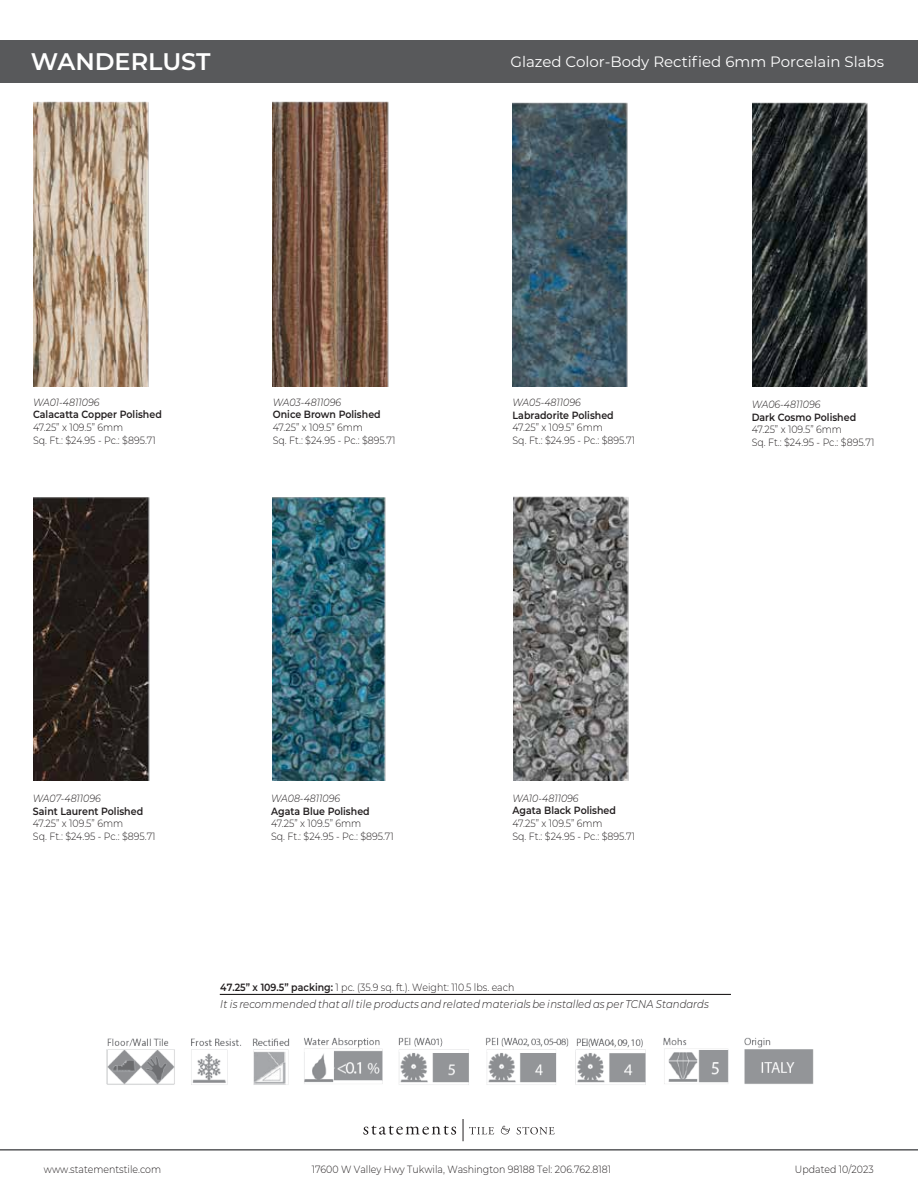
<style>
.page{position:relative;width:918px;height:1188px;background:#fff}
.page>*{position:absolute;margin:0;border:0;box-sizing:border-box;transform-origin:0 0}
.t1{font:600 24px "Montserrat";color:#fff}
.t2{font:15px "Montserrat";color:#fff}
.t3{font:italic 300 11.25px "Montserrat";letter-spacing:.005em;color:#231f20;scale:.9 1}
.t4{font:300 10.5px/12.6px "Montserrat";color:#231f20;scale:.9 1}
.t5{font:600 10.5px "Montserrat";color:#231f20;scale:.9 1}
.t6{font:italic 300 10.5px "Montserrat";color:#231f20;scale:.9 1}
.s1{font-weight:600}
</style>
<div class="page">
<div style="left:0;top:40px;width:918px;height:43px;background:#58595b"></div>
<hr style="left:0;top:1149px;width:918px;height:2px;background:#58595b">
<svg style="left:363px;top:1126px;width:93px;height:9px"></svg>
<svg style="left:501px;top:1126px;width:9px;height:8px"></svg>
<svg style="left:517px;top:1127px;width:38px;height:7px"></svg>
<svg style="left:463px;top:1119px;width:31px;height:22px"></svg>
<hr style="left:220px;top:994px;width:511px;height:1px;background:#221f1f">
<img style="left:33px;top:101px;width:116px;height:285px">
<img style="left:273px;top:101px;width:116px;height:285px">
<img style="left:513px;top:102px;width:115px;height:285px">
<img style="left:753px;top:102px;width:115px;height:285px">
<img style="left:34px;top:497px;width:116px;height:284px">
<img style="left:272px;top:497px;width:114px;height:284px">
<img style="left:513px;top:496px;width:116px;height:285px">
<img style="left:106px;top:1037px;width:708px;height:48px">
<h1 class="t1" style="left:31px;top:44px;width:181px">WANDERLUST</h1>
<h2 class="t2" style="left:510px;top:51px;width:375px">Glazed Color-Body Rectified 6mm Porcelain Slabs</h2>
<p class="t6" style="left:33px;top:395px;width:75px">WA01-4811096</p>
<p class="t5" style="left:33px;top:407px;width:145px">Calacatta Copper Polished</p>
<p class="t4" style="left:33px;top:421px;width:138px">47.25” x 109.5” 6mm<br>Sq. Ft.: $24.95 - Pc.: $895.71</p>
<p class="t6" style="left:273px;top:395px;width:77px">WA03-4811096</p>
<p class="t5" style="left:273px;top:407px;width:121px">Onice Brown Polished</p>
<p class="t4" style="left:273px;top:421px;width:138px">47.25” x 109.5” 6mm<br>Sq. Ft.: $24.95 - Pc.: $895.71</p>
<p class="t6" style="left:513px;top:395px;width:77px">WA05-4811096</p>
<p class="t5" style="left:513px;top:407px;width:114px">Labradorite Polished</p>
<p class="t4" style="left:513px;top:421px;width:138px">47.25” x 109.5” 6mm<br>Sq. Ft.: $24.95 - Pc.: $895.71</p>
<p class="t6" style="left:752px;top:397px;width:78px">WA06-4811096</p>
<p class="t5" style="left:752px;top:409px;width:118px">Dark Cosmo Polished</p>
<p class="t4" style="left:752px;top:423px;width:138px">47.25” x 109.5” 6mm<br>Sq. Ft.: $24.95 - Pc.: $895.71</p>
<p class="t6" style="left:33px;top:791px;width:77px">WA07-4811096</p>
<p class="t5" style="left:33px;top:804px;width:124px">Saint Laurent Polished</p>
<p class="t4" style="left:33px;top:817px;width:138px">47.25” x 109.5” 6mm<br>Sq. Ft.: $24.95 - Pc.: $895.71</p>
<p class="t6" style="left:271px;top:791px;width:78px">WA08-4811096</p>
<p class="t5" style="left:271px;top:804px;width:111px">Agata Blue Polished</p>
<p class="t4" style="left:271px;top:817px;width:138px">47.25” x 109.5” 6mm<br>Sq. Ft.: $24.95 - Pc.: $895.71</p>
<p class="t6" style="left:513px;top:791px;width:75px">WA10-4811096</p>
<p class="t5" style="left:513px;top:803px;width:117px">Agata Black Polished</p>
<p class="t4" style="left:513px;top:817px;width:138px">47.25” x 109.5” 6mm<br>Sq. Ft.: $24.95 - Pc.: $895.71</p>
<p class="t4" style="left:220px;top:980px;width:328px"><span class="s1">47.25” x 109.5” packing:</span> 1 pc. (35.9 sq. ft.). Weight: 110.5 lbs. each</p>
<p class="t3" style="left:220px;top:996px;width:544px">It is recommended that all tile products and related materials be installed as per TCNA Standards</p>
<p class="t4" style="left:44px;top:1162px;width:132px">www.statementstile.com</p>
<p class="t4" style="left:312px;top:1163px;width:334px">17600 W Valley Hwy Tukwila, Washington 98188 Tel: 206.762.8181</p>
<p class="t4" style="left:795px;top:1162px;width:89px">Updated 10/2023</p>
</div>
